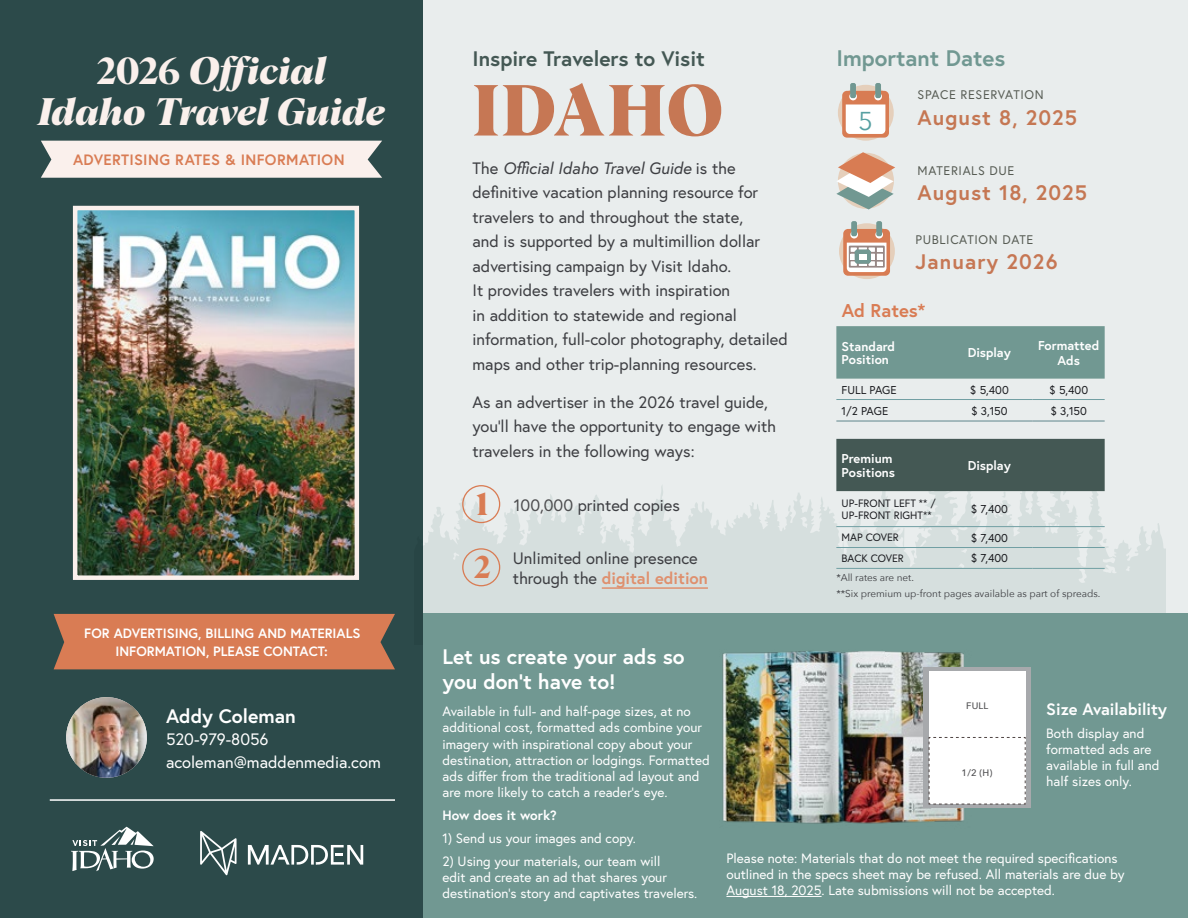
<style>
.page{position:relative;width:1188px;height:918px;background:#fff}
.page>*{position:absolute;margin:0;border:0;box-sizing:border-box;transform-origin:0 0}
.t1{font:700 70.5px "Albra";letter-spacing:.03em;color:#c67754}
.t2{font:italic 700 37.5px/40.5px "Albra";letter-spacing:-.005em;color:#faf0ec;text-align:center}
.t3{font:700 31.35px/63.2px "Albra";color:#d97c54}
.t4{font:25.8px "Avenir Next";color:#57a0a2}
.t5{font:700 22.5px "Europa";color:#719892}
.t6{font:700 21px/25.2px "Europa";color:#fff}
.t7{font:700 21px "Europa";letter-spacing:.05em;color:#c57753}
.t8{font:700 21px "Europa";color:#445854}
.t9{font:700 21px "Europa";letter-spacing:.05em;color:#c67754}
.t10{font:700 19.5px "Europa";color:#fff}
.t11{font:700 18.6px "Europa";color:#d97c54}
.t12{font:16.5px/24.5px "Europa";color:#3d3e42}
.t13{font:16.5px/22.5px "Europa";color:#fff}
.t14{font:700 16.5px "Europa";color:#fff}
.t15{font:700 15px "Europa";letter-spacing:.025em;color:#d97c54}
.t16{font:13.5px/16.2px "Europa";color:#fff}
.t17{font:700 13.5px/17.4px "Europa";color:#fff;text-align:center}
.t18{font:700 12.9px/13px "Europa";color:#fff}
.t19{font:12.45px "Europa";letter-spacing:.05em;color:#575c54}
.t20{font:11.4px "Europa";color:#1b1c20}
.t21{font:10.65px/12.8px "Europa";color:#1b1c20}
.t22{font:10.05px/15.6px "Avenir Next";color:#3d3e42}
.t23{font:500 9.45px "Avenir Next";color:#4d4d4f}
.s1{font-style:normal}
.s2{font-style:italic}
.s3{color:#4d4d4f}
.s4{font-weight:700;color:#df906e}
</style>
<div class="page">
<div style="left:422px;top:0;width:766px;height:645px;background:#e9eded"></div>
<div style="left:0;top:0;width:423px;height:918px;background:#2c4a4a"></div>
<svg style="left:423px;top:438px;width:743px;height:176px;fill:#d6dfde"></svg>
<svg style="left:1103px;top:539px;width:5px;height:4px"></svg>
<svg style="left:788px;top:505px;width:3px;height:7px"></svg>
<svg style="left:836px;top:152px;width:59px;height:58px"></svg>
<div style="left:838px;top:85px;width:56px;height:56px;background:#e5cfbb;border-radius:50%"></div>
<div style="left:842px;top:91px;width:47px;height:47px;background:#d87c53;border-radius:5px"></div>
<svg style="left:849px;top:93px;width:8px;height:7px"></svg>
<svg style="left:874px;top:93px;width:8px;height:7px"></svg>
<div style="left:850px;top:83px;width:6px;height:15px;background:#719892;border-radius:2px"></div>
<div style="left:875px;top:83px;width:6px;height:15px;background:#719892;border-radius:2px"></div>
<svg style="left:846px;top:104px;width:39px;height:30px"></svg>
<div style="left:836px;top:326px;width:269px;height:53px;background:#719892"></div>
<svg style="left:836px;top:439px;width:269px;height:59px;background:#576965"></svg>
<hr style="left:836px;top:399px;width:110px;height:1px;background:#719fa3">
<hr style="left:946px;top:399px;width:87px;height:1px;background:#719fa3">
<hr style="left:1033px;top:399px;width:72px;height:1px;background:#719fa3">
<hr style="left:946px;top:526px;width:87px;height:1px;background:#719fa3">
<hr style="left:1033px;top:526px;width:72px;height:1px;background:#719fa3">
<hr style="left:836px;top:526px;width:110px;height:1px;background:#719fa3">
<hr style="left:836px;top:547px;width:110px;height:1px;background:#719fa3">
<hr style="left:946px;top:547px;width:87px;height:1px;background:#719fa3">
<hr style="left:1033px;top:547px;width:72px;height:1px;background:#719fa3">
<hr style="left:836px;top:568px;width:110px;height:1px;background:#719fa3">
<hr style="left:946px;top:568px;width:87px;height:1px;background:#719fa3">
<hr style="left:1033px;top:568px;width:72px;height:1px;background:#719fa3">
<hr style="left:836px;top:421px;width:110px;height:1px;background:#5f868b">
<hr style="left:946px;top:421px;width:87px;height:1px;background:#5f868b">
<hr style="left:1033px;top:421px;width:72px;height:1px;background:#5f868b">
<div style="left:839px;top:223px;width:56px;height:56px;background:#e5cfbb;border-radius:50%"></div>
<div style="left:843px;top:229px;width:47px;height:47px;background:linear-gradient(to right,#d87c53,#d87c53);border-radius:5px"></div>
<svg style="left:850px;top:231px;width:8px;height:8px"></svg>
<svg style="left:875px;top:231px;width:8px;height:8px"></svg>
<div style="left:851px;top:221px;width:6px;height:15px;background:#719892;border-radius:2px"></div>
<div style="left:876px;top:221px;width:6px;height:15px;background:#719892;border-radius:2px"></div>
<svg style="left:847px;top:243px;width:39px;height:29px"></svg>
<div style="left:859px;top:254px;width:8px;height:6px;background:#fff"></div>
<hr style="left:602px;top:587px;width:106px;height:2px;background:#df906e">
<div style="left:462px;top:485px;width:38px;height:38px;border:1px solid #d97c54;border-radius:50%"></div>
<div style="left:462px;top:548px;width:38px;height:38px;border:1px solid #d97c54;border-radius:50%"></div>
<div style="left:423px;top:614px;width:765px;height:304px;background:#719892"></div>
<hr style="left:50px;top:799px;width:345px;height:2px;background:#fff">
<div style="left:54px;top:614px;width:341px;height:55px;background:#d97c54"></div>
<svg style="left:248px;top:845px;width:115px;height:20px"></svg>
<svg style="left:200px;top:831px;width:37px;height:44px"></svg>
<svg style="left:71px;top:827px;width:83px;height:44px"></svg>
<img style="left:722px;top:651px;width:243px;height:173px">
<div style="left:923px;top:667px;width:108px;height:141px;background:#a7a9ac"></div>
<div style="left:929px;top:671px;width:96px;height:67px;background:#fff"></div>
<div style="left:928px;top:737px;width:98px;height:68px;background:#fff"></div>
<hr style="left:726px;top:896px;width:96px;height:1px;background:#fff">
<img style="left:66px;top:697px;width:81px;height:81px;border-radius:40px">
<div style="left:41px;top:141px;width:341px;height:37px;background:#faf0ec"></div>
<img style="left:78px;top:211px;width:276px;height:364px">
<div style="left:73px;top:206px;width:286px;height:374px;border:4px solid #faf0ec"></div>
<h2 class="t2" style="left:38px;top:48px;width:349px"><span class="s1">2026</span> Official<br>Idaho Travel Guide</h2>
<p class="t15" style="left:73px;top:150px;width:273px">ADVERTISING RATES &amp; INFORMATION</p>
<p class="t17" style="left:84px;top:624px;width:278px">FOR ADVERTISING, BILLING AND MATERIALS<br>INFORMATION, PLEASE CONTACT:</p>
<h3 class="t10" style="left:166px;top:702px;width:131px">Addy Coleman</h3>
<p class="t13" style="left:166px;top:728px;width:216px">520-979-8056 acoleman@maddenmedia.com</p>
<h3 class="t8" style="left:472px;top:45px;width:234px">Inspire Travelers to Visit</h3>
<h1 class="t1" style="left:473px;top:59px;width:252px">IDAHO</h1>
<p class="t12" style="left:472px;top:155px;width:317px">The <span class="s2">Official Idaho Travel Guide</span> is the definitive vacation planning resource for travelers to and throughout the state,<br>and is supported by a multimillion dollar advertising campaign by Visit Idaho.<br>It provides travelers with inspiration<br>in addition to statewide and regional information, full-color photography, detailed maps and other trip-planning resources.</p>
<p class="t12" style="left:472px;top:389px;width:305px">As an advertiser in the 2026 travel guide, you’ll have the opportunity to engage with travelers in the following ways:</p>
<h3 class="t3" style="left:474px;top:471px;width:18px">1<br>2</h3>
<p class="t12" style="left:514px;top:492px;width:168px"><span class="s3">100,000</span> printed copies</p>
<p class="t12" style="left:513px;top:548px;width:197px;line-height:19.8px">Unlimited online presence through the <span class="s4">digital edition</span></p>
<h3 class="t5" style="left:836px;top:43px;width:171px">Important Dates</h3>
<p class="t19" style="left:918px;top:87px;width:128px">SPACE RESERVATION</p>
<h3 class="t4" style="left:858px;top:99px;width:16px">5</h3>
<h3 class="t7" style="left:918px;top:103px;width:161px">August 8, 2025</h3>
<p class="t19" style="left:918px;top:162px;width:98px">MATERIALS DUE</p>
<h3 class="t7" style="left:918px;top:178px;width:171px">August 18, 2025</h3>
<p class="t19" style="left:916px;top:231px;width:119px">PUBLICATION DATE</p>
<h3 class="t9" style="left:916px;top:247px;width:143px">January 2026</h3>
<h3 class="t11" style="left:842px;top:298px;width:85px">Ad Rates*</h3>
<p class="t18" style="left:842px;top:339px;width:55px">Standard<br>Position</p>
<p class="t18" style="left:968px;top:346px;width:45px">Display</p>
<p class="t18" style="left:1038px;top:337px;width:63px;line-height:15.5px;text-align:center">Formatted<br>Ads</p>
<p class="t20" style="left:842px;top:382px;width:57px">FULL PAGE</p>
<p class="t20" style="left:970px;top:382px;width:40px">$ 5,400</p>
<p class="t20" style="left:1049px;top:382px;width:40px">$ 5,400</p>
<p class="t20" style="left:842px;top:403px;width:48px">1/2 PAGE</p>
<p class="t20" style="left:971px;top:403px;width:38px">$ 3,150</p>
<p class="t20" style="left:1050px;top:403px;width:38px">$ 3,150</p>
<p class="t18" style="left:842px;top:452px;width:55px">Premium<br>Positions</p>
<p class="t18" style="left:968px;top:459px;width:45px">Display</p>
<p class="t21" style="left:842px;top:496px;width:96px">UP-FRONT LEFT ** /<br>UP-FRONT RIGHT**</p>
<p class="t20" style="left:971px;top:502px;width:39px">$ 7,400</p>
<p class="t21" style="left:842px;top:531px;width:59px">MAP COVER</p>
<p class="t20" style="left:971px;top:530px;width:39px">$ 7,400</p>
<p class="t21" style="left:842px;top:552px;width:64px">BACK COVER</p>
<p class="t20" style="left:971px;top:551px;width:39px">$ 7,400</p>
<p class="t22" style="left:836px;top:569px;width:266px">*All rates are net.<br>**Six premium up-front pages available as part of spreads.</p>
<h3 class="t6" style="left:443px;top:644px;width:244px">Let us create your ads so you don’t have to!</h3>
<p class="t16" style="left:443px;top:703px;width:269px">Available in full- and half-page sizes, at no additional cost, formatted ads combine your imagery with inspirational copy about your destination, attraction or lodgings. Formatted ads differ from the traditional ad layout and are more likely to catch a reader’s eye.</p>
<p class="t17" style="left:443px;top:806px;width:116px">How does it work?</p>
<p class="t16" style="left:443px;top:830px;width:195px">1) Send us your images and copy.</p>
<p class="t16" style="left:443px;top:853px;width:256px">2) Using your materials, our team will<br>edit and create an ad that shares your destination’s story and captivates travelers.</p>
<p class="t23" style="left:966px;top:698px;width:24px">FULL</p>
<p class="t23" style="left:962px;top:765px;width:32px">1/2 (H)</p>
<p class="t14" style="left:1046px;top:698px;width:122px">Size Availability</p>
<p class="t16" style="left:1046px;top:725px;width:115px">Both display and formatted ads are available in full and half sizes only.</p>
<p class="t16" style="left:726px;top:850px;width:400px">Please note: Materials that do not meet the required specifications outlined in the specs sheet may be refused. All materials are due by<br>August 18, 2025. Late submissions will not be accepted.</p>
</div>
